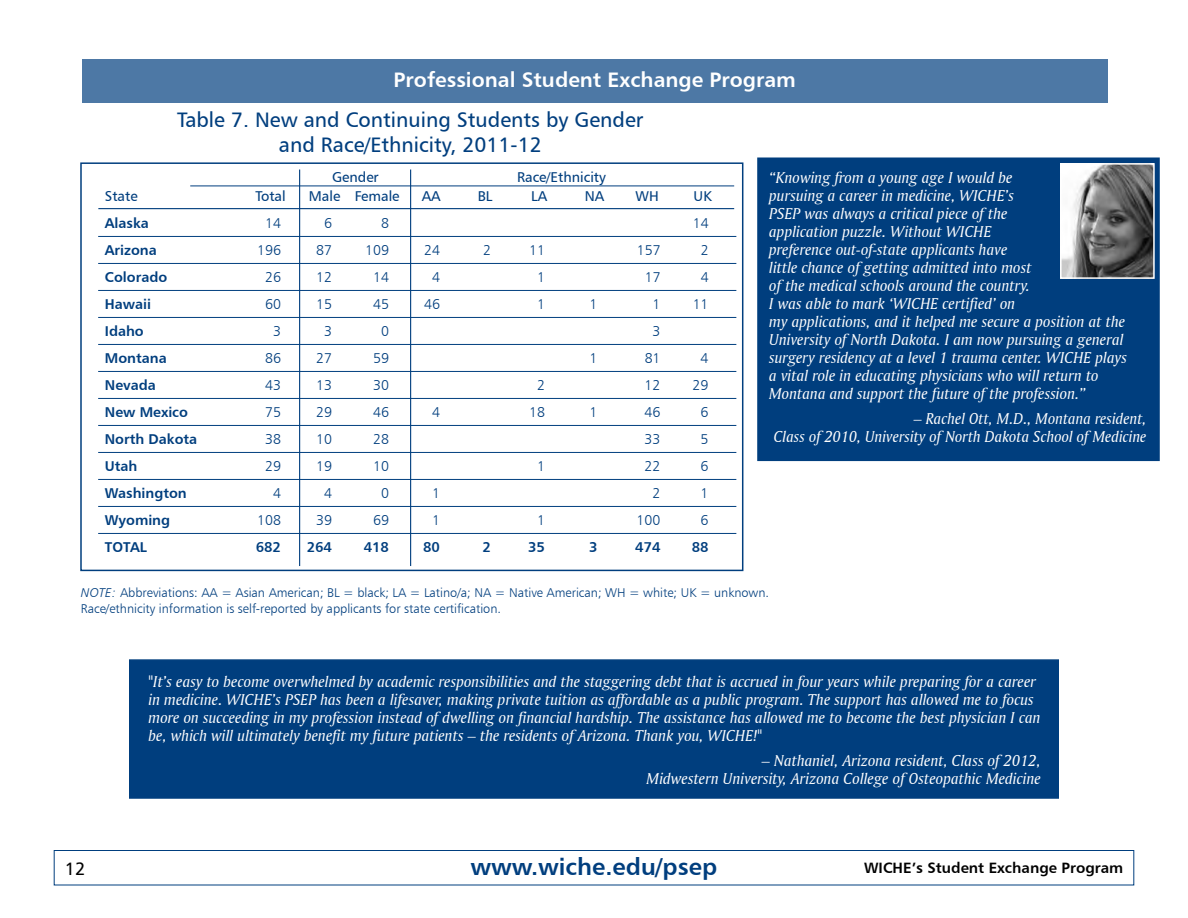
<style>
.page{position:relative;width:1188px;height:918px;background:#fff}
.page>*{position:absolute;margin:0;border:0;box-sizing:border-box;transform-origin:0 0}
.t1{font:24px "Humanist 777 BT Bold B";color:#003e7e}
.t2{font:21px/25.2px "Humanist 777 BT Roman B";color:#003e7e;text-align:center}
.t3{font:21px "Humanist 777 BT Bold B";color:#fff}
.t4{font:18px "Humanist 777 BT Roman B";color:#000}
.t5{font:16.5px/18px "Amerigo BT Italic A";color:#fff}
.t6{font:15px "Humanist 777 BT Bold B";color:#000}
.t7{font:14.25px "Humanist 777 BT Light B";color:#003e7e}
.t8{font:14.25px "Humanist 777 BT Bold B";color:#003e7e}
.t9{font:14.25px "Humanist 777 BT Roman B";color:#003e7e}
.t10{font:12.75px/16.5px "Humanist 777 BT Light B";color:#003e7e}
.s1{font-family:"Humanist 777 BT Light Italic B"}
</style>
<div class="page">
<div style="left:54px;top:850px;width:1080px;height:35px;border:1px solid #003e7e"></div>
<div style="left:82px;top:59px;width:1026px;height:44px;background:#4d78a5"></div>
<div style="left:80px;top:162px;width:663px;height:409px;border:2px solid #003e7e"></div>
<hr style="left:98px;top:208px;width:636px;height:1px;background:#003e7e">
<hr style="left:190px;top:186px;width:544px;height:1px;background:#003e7e">
<hr style="left:299px;top:170px;width:1px;height:396px;background:#003e7e">
<hr style="left:410px;top:170px;width:1px;height:396px;background:#003e7e">
<hr style="left:98px;top:236px;width:638px;height:1px;background:#003e7e">
<hr style="left:98px;top:263px;width:638px;height:1px;background:#003e7e">
<hr style="left:98px;top:290px;width:638px;height:1px;background:#003e7e">
<hr style="left:98px;top:317px;width:638px;height:1px;background:#003e7e">
<hr style="left:98px;top:344px;width:638px;height:1px;background:#003e7e">
<hr style="left:98px;top:371px;width:638px;height:1px;background:#003e7e">
<hr style="left:98px;top:398px;width:638px;height:1px;background:#003e7e">
<hr style="left:98px;top:425px;width:638px;height:1px;background:#003e7e">
<hr style="left:98px;top:452px;width:638px;height:1px;background:#003e7e">
<hr style="left:98px;top:479px;width:638px;height:1px;background:#003e7e">
<hr style="left:98px;top:506px;width:638px;height:1px;background:#003e7e">
<hr style="left:98px;top:533px;width:638px;height:1px;background:#003e7e">
<div style="left:757px;top:158px;width:403px;height:303px;background:#003e7e;border:2px solid #003e7e"></div>
<div style="left:129px;top:659px;width:930px;height:140px;background:#003e7e;border:2px solid #003e7e"></div>
<img style="left:1063px;top:166px;width:89px;height:110px">
<div style="left:1060px;top:163px;width:95px;height:116px;border:2px solid #fff"></div>
<p class="t3" style="left:394px;top:67px;width:404px">Professional Student Exchange Program</p>
<p class="t2" style="left:177px;top:107px;width:468px">Table 7. New and Continuing Students by Gender and Race/Ethnicity, 2011-12</p>
<p class="t9" style="left:332px;top:168px;width:48px">Gender</p>
<p class="t9" style="left:517px;top:168px;width:90px">Race/Ethnicity</p>
<p class="t9" style="left:105px;top:187px;width:34px">State</p>
<p class="t9" style="left:256px;top:187px;width:32px">Total</p>
<p class="t9" style="left:309px;top:187px;width:92px">Male Female</p>
<p class="t9" style="left:422px;top:187px;width:20px">AA</p>
<p class="t9" style="left:478px;top:187px;width:16px">BL</p>
<p class="t9" style="left:531px;top:187px;width:18px">LA</p>
<p class="t9" style="left:585px;top:187px;width:21px">NA</p>
<p class="t9" style="left:636px;top:187px;width:25px">WH</p>
<p class="t9" style="left:694px;top:187px;width:20px">UK</p>
<p class="t8" style="left:105px;top:214px;width:45px">Alaska</p>
<p class="t7" style="left:265px;top:214px;width:17px">14</p>
<p class="t7" style="left:324px;top:214px;width:9px">6</p>
<p class="t7" style="left:381px;top:214px;width:9px">8</p>
<p class="t7" style="left:693px;top:214px;width:17px">14</p>
<p class="t8" style="left:105px;top:241px;width:53px">Arizona</p>
<p class="t7" style="left:257px;top:241px;width:25px">196</p>
<p class="t7" style="left:316px;top:241px;width:17px">87</p>
<p class="t7" style="left:365px;top:241px;width:25px">109</p>
<p class="t7" style="left:424px;top:241px;width:17px">24</p>
<p class="t7" style="left:483px;top:241px;width:9px">2</p>
<p class="t7" style="left:529px;top:241px;width:17px">11</p>
<p class="t7" style="left:637px;top:241px;width:25px">157</p>
<p class="t7" style="left:701px;top:241px;width:9px">2</p>
<p class="t8" style="left:105px;top:268px;width:64px">Colorado</p>
<p class="t7" style="left:265px;top:268px;width:17px">26</p>
<p class="t7" style="left:316px;top:268px;width:17px">12</p>
<p class="t7" style="left:373px;top:268px;width:17px">14</p>
<p class="t7" style="left:432px;top:268px;width:9px">4</p>
<p class="t7" style="left:537px;top:268px;width:9px">1</p>
<p class="t7" style="left:645px;top:268px;width:17px">17</p>
<p class="t7" style="left:701px;top:268px;width:9px">4</p>
<p class="t8" style="left:105px;top:295px;width:48px">Hawaii</p>
<p class="t7" style="left:265px;top:295px;width:17px">60</p>
<p class="t7" style="left:316px;top:295px;width:17px">15</p>
<p class="t7" style="left:373px;top:295px;width:17px">45</p>
<p class="t7" style="left:424px;top:295px;width:17px">46</p>
<p class="t7" style="left:537px;top:295px;width:9px">1</p>
<p class="t7" style="left:590px;top:295px;width:9px">1</p>
<p class="t7" style="left:653px;top:295px;width:9px">1</p>
<p class="t7" style="left:693px;top:295px;width:17px">11</p>
<p class="t8" style="left:105px;top:322px;width:40px">Idaho</p>
<p class="t7" style="left:273px;top:322px;width:9px">3</p>
<p class="t7" style="left:324px;top:322px;width:9px">3</p>
<p class="t7" style="left:381px;top:322px;width:9px">0</p>
<p class="t7" style="left:653px;top:322px;width:9px">3</p>
<p class="t8" style="left:105px;top:349px;width:63px">Montana</p>
<p class="t7" style="left:265px;top:349px;width:17px">86</p>
<p class="t7" style="left:316px;top:349px;width:17px">27</p>
<p class="t7" style="left:373px;top:349px;width:17px">59</p>
<p class="t7" style="left:590px;top:349px;width:9px">1</p>
<p class="t7" style="left:645px;top:349px;width:17px">81</p>
<p class="t7" style="left:701px;top:349px;width:9px">4</p>
<p class="t8" style="left:105px;top:376px;width:52px">Nevada</p>
<p class="t7" style="left:265px;top:376px;width:17px">43</p>
<p class="t7" style="left:316px;top:376px;width:17px">13</p>
<p class="t7" style="left:373px;top:376px;width:17px">30</p>
<p class="t7" style="left:537px;top:376px;width:9px">2</p>
<p class="t7" style="left:645px;top:376px;width:17px">12</p>
<p class="t7" style="left:693px;top:376px;width:17px">29</p>
<p class="t8" style="left:105px;top:403px;width:85px">New Mexico</p>
<p class="t7" style="left:265px;top:403px;width:17px">75</p>
<p class="t7" style="left:316px;top:403px;width:17px">29</p>
<p class="t7" style="left:373px;top:403px;width:17px">46</p>
<p class="t7" style="left:432px;top:403px;width:9px">4</p>
<p class="t7" style="left:529px;top:403px;width:17px">18</p>
<p class="t7" style="left:590px;top:403px;width:9px">1</p>
<p class="t7" style="left:645px;top:403px;width:17px">46</p>
<p class="t7" style="left:701px;top:403px;width:9px">6</p>
<p class="t8" style="left:105px;top:430px;width:94px">North Dakota</p>
<p class="t7" style="left:265px;top:430px;width:17px">38</p>
<p class="t7" style="left:316px;top:430px;width:17px">10</p>
<p class="t7" style="left:373px;top:430px;width:17px">28</p>
<p class="t7" style="left:645px;top:430px;width:17px">33</p>
<p class="t7" style="left:701px;top:430px;width:9px">5</p>
<p class="t8" style="left:105px;top:457px;width:34px">Utah</p>
<p class="t7" style="left:265px;top:457px;width:17px">29</p>
<p class="t7" style="left:316px;top:457px;width:17px">19</p>
<p class="t7" style="left:373px;top:457px;width:17px">10</p>
<p class="t7" style="left:537px;top:457px;width:9px">1</p>
<p class="t7" style="left:645px;top:457px;width:17px">22</p>
<p class="t7" style="left:701px;top:457px;width:9px">6</p>
<p class="t8" style="left:105px;top:484px;width:83px">Washington</p>
<p class="t7" style="left:273px;top:484px;width:9px">4</p>
<p class="t7" style="left:324px;top:484px;width:9px">4</p>
<p class="t7" style="left:381px;top:484px;width:9px">0</p>
<p class="t7" style="left:432px;top:484px;width:9px">1</p>
<p class="t7" style="left:653px;top:484px;width:9px">2</p>
<p class="t7" style="left:701px;top:484px;width:9px">1</p>
<p class="t8" style="left:105px;top:511px;width:67px">Wyoming</p>
<p class="t7" style="left:257px;top:511px;width:25px">108</p>
<p class="t7" style="left:316px;top:511px;width:17px">39</p>
<p class="t7" style="left:373px;top:511px;width:17px">69</p>
<p class="t7" style="left:432px;top:511px;width:9px">1</p>
<p class="t7" style="left:537px;top:511px;width:9px">1</p>
<p class="t7" style="left:637px;top:511px;width:25px">100</p>
<p class="t7" style="left:701px;top:511px;width:9px">6</p>
<p class="t8" style="left:105px;top:538px;width:44px">TOTAL</p>
<p class="t8" style="left:256px;top:538px;width:27px">682</p>
<p class="t8" style="left:307px;top:538px;width:27px">264</p>
<p class="t8" style="left:364px;top:538px;width:27px">418</p>
<p class="t8" style="left:423px;top:538px;width:18px">80</p>
<p class="t8" style="left:483px;top:538px;width:10px">2</p>
<p class="t8" style="left:528px;top:538px;width:18px">35</p>
<p class="t8" style="left:589px;top:538px;width:10px">3</p>
<p class="t8" style="left:635px;top:538px;width:27px">474</p>
<p class="t8" style="left:692px;top:538px;width:18px">88</p>
<p class="t5" style="left:769px;top:168px;width:359px">“Knowing from a young age I would be<br>pursuing a career in medicine, WICHE’s<br>PSEP was always a critical piece of the<br>application puzzle. Without WICHE<br>preference out-of-state applicants have<br>little chance of getting admitted into most<br>of the medical schools around the country.<br>I was able to mark ‘WICHE certified’ on<br>my applications, and it helped me secure a position at the University of North Dakota. I am now pursuing a general surgery residency at a level 1 trauma center. WICHE plays a vital role in educating physicians who will return to Montana and support the future of the profession.”</p>
<p class="t5" style="left:774px;top:409px;width:374px;text-align:right">– Rachel Ott, M.D., Montana resident,<br>Class of 2010, University of North Dakota School of Medicine</p>
<p class="t10" style="left:81px;top:584px;width:690px"><span class="s1">NOTE:</span> Abbreviations: AA = Asian American; BL = black; LA = Latino/a; NA = Native American; WH = white; UK = unknown.<br>Race/ethnicity information is self-reported by applicants for state certification.</p>
<p class="t5" style="left:148px;top:672px;width:894px">"It’s easy to become overwhelmed by academic responsibilities and the staggering debt that is accrued in four years while preparing for a career in medicine. WICHE’s PSEP has been a lifesaver, making private tuition as affordable as a public program. The support has allowed me to focus more on succeeding in my profession instead of dwelling on financial hardship. The assistance has allowed me to become the best physician I can be, which will ultimately benefit my future patients – the residents of Arizona. Thank you, WICHE!"</p>
<p class="t5" style="left:647px;top:751px;width:396px;text-align:right">– Nathaniel, Arizona resident, Class of 2012,<br>Midwestern University, Arizona College of Osteopathic Medicine</p>
<h1 class="t1" style="left:470px;top:851px;width:248px">www.wiche.edu/psep</h1>
<p class="t4" style="left:65px;top:858px;width:22px">12</p>
<p class="t6" style="left:864px;top:859px;width:261px">WICHE’s Student Exchange Program</p>
</div>
